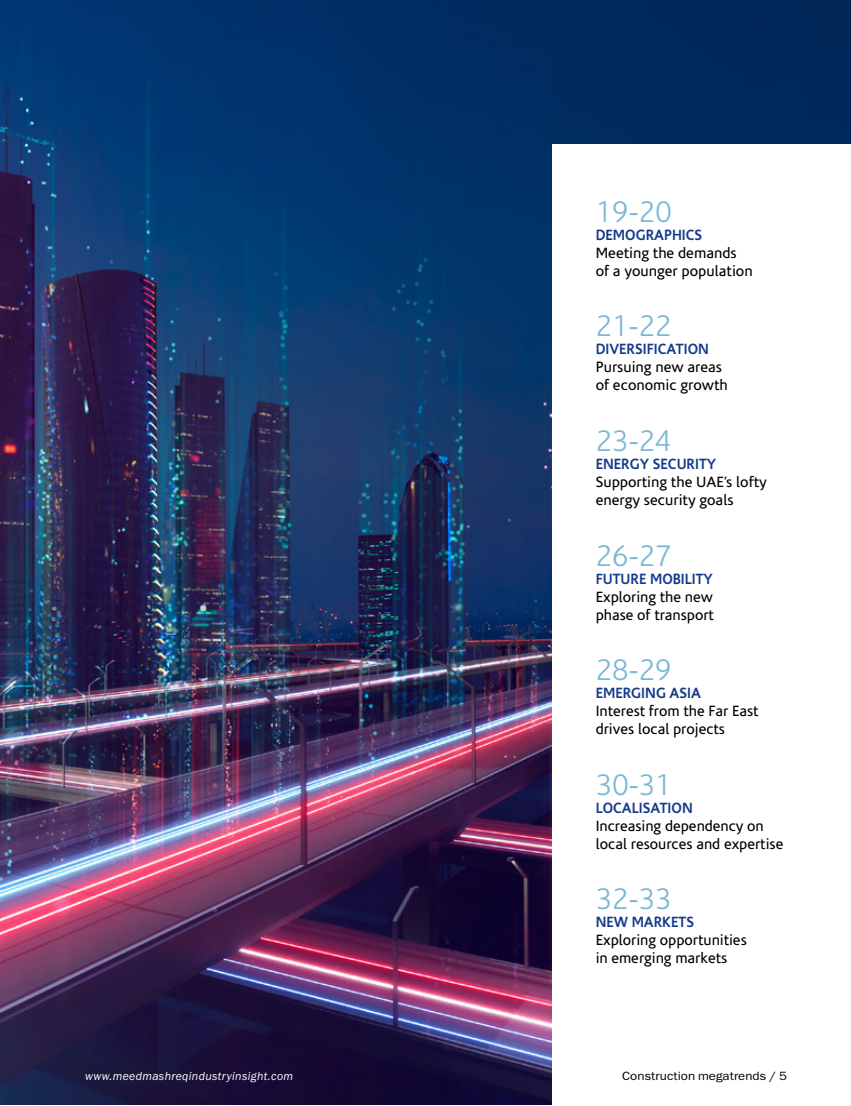
<style>
.page{position:relative;width:851px;height:1106px;background:#fff}
.page>*{position:absolute;margin:0;border:0;box-sizing:border-box;transform-origin:0 0}
.t1{font:300 30px "Corisande";color:#7ab8d6}
.t2{font:15px/18px "Corisande";color:#000}
.t3{font:700 15px "Corisande";color:#153a8b;scale:.95 1}
.t4{font:italic 12px "ITC Franklin Gothic Std";letter-spacing:.03em;color:#fff}
.t5{font:12px "ITC Franklin Gothic Std";color:#000;scale:1.1 1}
</style>
<div class="page">
<div style="left:551px;top:0;width:299px;height:144px;background:#00295c"></div>
<img style="left:0;top:0;width:551px;height:1104px">
<h1 class="t1" style="left:595px;top:196px;width:77px">19-20</h1>
<p class="t3" style="left:595px;top:226px;width:114px">DEMOGRAPHICS</p>
<p class="t2" style="left:595px;top:244px;width:158px">Meeting the demands of a younger population</p>
<h1 class="t1" style="left:595px;top:310px;width:77px">21-22</h1>
<p class="t3" style="left:595px;top:341px;width:121px">DIVERSIFICATION</p>
<p class="t2" style="left:595px;top:359px;width:134px">Pursuing new areas of economic growth</p>
<h1 class="t1" style="left:595px;top:425px;width:77px">23-24</h1>
<p class="t3" style="left:595px;top:455px;width:128px">ENERGY SECURITY</p>
<p class="t2" style="left:595px;top:473px;width:172px">Supporting the UAE’s lofty energy security goals</p>
<h1 class="t1" style="left:595px;top:539px;width:77px">26-27</h1>
<p class="t3" style="left:595px;top:570px;width:125px">FUTURE MOBILITY</p>
<p class="t2" style="left:595px;top:588px;width:120px">Exploring the new phase of transport</p>
<h1 class="t1" style="left:595px;top:654px;width:77px">28-29</h1>
<p class="t3" style="left:595px;top:684px;width:112px">EMERGING ASIA</p>
<p class="t2" style="left:595px;top:702px;width:164px">Interest from the Far East drives local projects</p>
<h1 class="t1" style="left:595px;top:768px;width:77px">30-31</h1>
<p class="t3" style="left:595px;top:799px;width:104px">LOCALISATION</p>
<p class="t2" style="left:595px;top:817px;width:189px">Increasing dependency on local resources and expertise</p>
<h1 class="t1" style="left:595px;top:883px;width:77px">32-33</h1>
<p class="t3" style="left:595px;top:913px;width:105px">NEW MARKETS</p>
<p class="t2" style="left:595px;top:931px;width:153px">Exploring opportunities in emerging markets</p>
<p class="t4" style="left:85px;top:1069px;width:209px">www.meedmashreqindustryinsight.com</p>
<p class="t5" style="left:622px;top:1069px;width:152px">Construction megatrends / 5</p>
</div>
